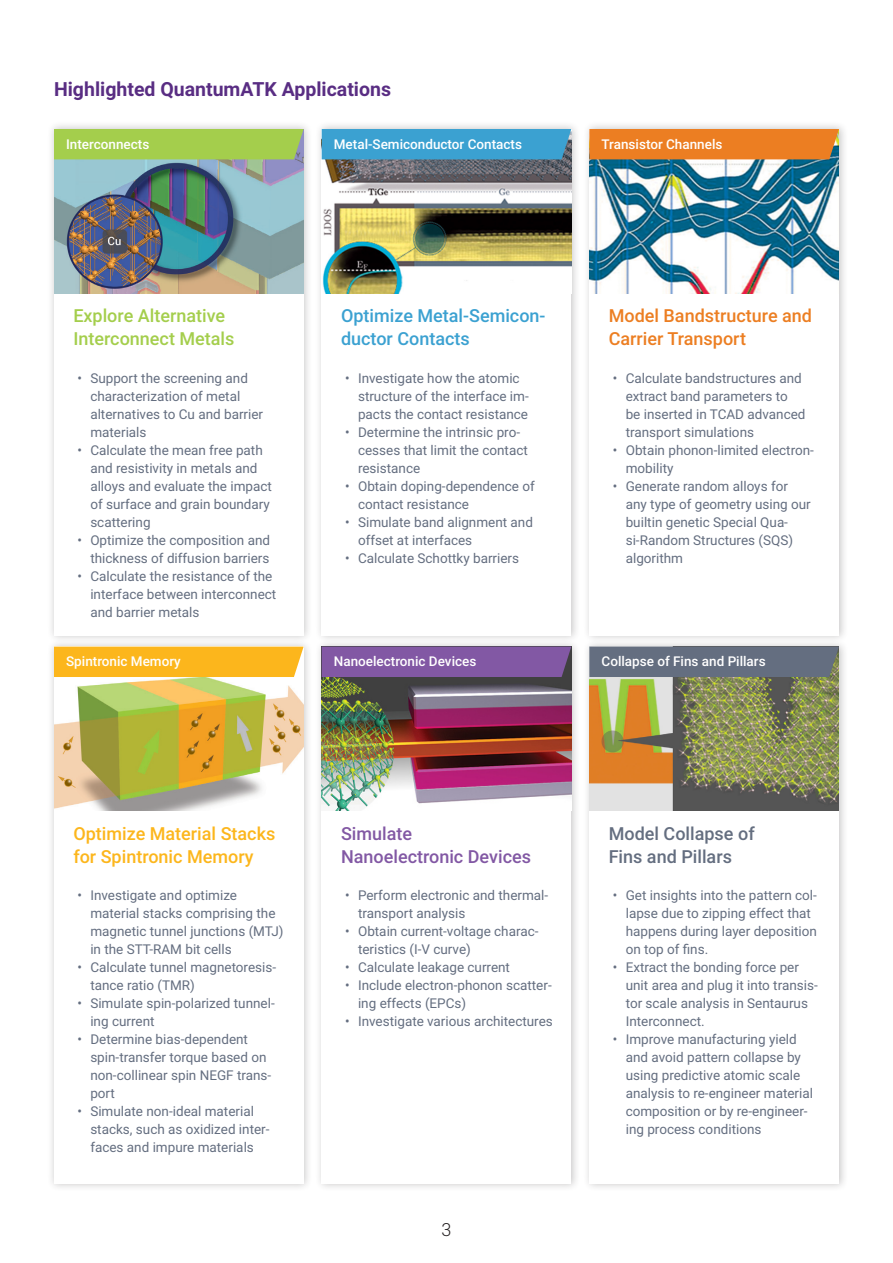
<style>
.page{position:relative;width:893px;height:1263px;background:#fff}
.page>*{position:absolute;margin:0;border:0;box-sizing:border-box;transform-origin:0 0}
.HEADING_1{font:700 19.5px "Roboto";color:#592d83}
.t1{font:500 18px "Roboto";color:#fcb61c}
.t2{font:500 18px "Roboto";color:#ec7e22}
.t3{font:500 18px "Roboto";color:#a4ce4c}
.t4{font:500 18px/22.5px "Roboto";color:#3ba1d1}
.t5{font:500 18px "Roboto";color:#646e80}
.t6{font:500 18px "Roboto";color:#8258a4}
.t7{font:300 18px "Roboto";color:#231f20}
.t8{font:13.5px/18px "Roboto";color:#646e80}
.t9{font:500 13.5px "Roboto";color:#fff}
</style>
<div class="page">
<div style="left:47px;top:121px;width:266px;height:523px;background:#231f20;opacity:.25"></div>
<div style="left:54px;top:129px;width:250px;height:506px;background:#fff"></div>
<img style="left:54px;top:159px;width:250px;height:134px">
<div style="left:54px;top:129px;width:250px;height:30px;background:#a4ce4c"></div>
<div style="left:582px;top:121px;width:266px;height:523px;background:#231f20;opacity:.25"></div>
<div style="left:589px;top:129px;width:250px;height:506px;background:#fff"></div>
<img style="left:589px;top:159px;width:250px;height:134px">
<div style="left:589px;top:129px;width:250px;height:30px;background:#ec7e22"></div>
<div style="left:314px;top:121px;width:267px;height:523px;background:#231f20;opacity:.25"></div>
<div style="left:322px;top:129px;width:249px;height:506px;background:#fff"></div>
<img style="left:322px;top:159px;width:249px;height:134px">
<div style="left:322px;top:129px;width:249px;height:30px;background:#3ba1d1"></div>
<div style="left:47px;top:639px;width:266px;height:553px;background:#231f20;opacity:.25"></div>
<div style="left:54px;top:647px;width:250px;height:537px;background:#fff"></div>
<img style="left:54px;top:677px;width:250px;height:134px">
<div style="left:54px;top:647px;width:250px;height:30px;background:#fcb61c"></div>
<div style="left:582px;top:639px;width:266px;height:553px;background:#231f20;opacity:.25"></div>
<div style="left:589px;top:647px;width:250px;height:537px;background:#fff"></div>
<img style="left:589px;top:677px;width:250px;height:134px">
<div style="left:589px;top:647px;width:250px;height:30px;background:#646e80"></div>
<div style="left:314px;top:639px;width:267px;height:553px;background:#231f20;opacity:.25"></div>
<div style="left:322px;top:647px;width:249px;height:537px;background:#fff"></div>
<img style="left:322px;top:677px;width:249px;height:134px">
<div style="left:322px;top:647px;width:249px;height:30px;background:#8258a4"></div>
<p class="HEADING_1" style="left:54px;top:75px;width:339px">Highlighted QuantumATK Applications</p>
<p class="t9" style="left:66px;top:134px;width:85px">Interconnects</p>
<p class="t9" style="left:334px;top:134px;width:190px">Metal-Semiconductor Contacts</p>
<p class="t9" style="left:601px;top:134px;width:122px">Transistor Channels</p>
<p class="t3" style="left:73px;top:303px;width:153px">Explore Alternative</p>
<p class="t3" style="left:73px;top:326px;width:163px">Interconnect Metals</p>
<p class="t4" style="left:341px;top:304px;width:206px">Optimize Metal-Semicon&shy;ductor Contacts</p>
<p class="t2" style="left:609px;top:303px;width:205px">Model Bandstructure and</p>
<p class="t2" style="left:609px;top:326px;width:139px">Carrier Transport</p>
<p class="t8" style="left:90px;top:368px;width:174px;text-indent:-13px">• Support the screening and characterization of metal alternatives to Cu and barrier materials</p>
<p class="t8" style="left:90px;top:440px;width:183px;text-indent:-13px">• Calculate the mean free path and resistivity in metals and alloys and evaluate the impact of surface and grain boundary scattering</p>
<p class="t8" style="left:78px;top:530px;width:194px;text-align:right">• Optimize the composition and thickness of diffusion barriers</p>
<p class="t8" style="left:90px;top:566px;width:187px;text-indent:-13px">• Calculate the resistance of the interface between interconnect and barrier metals</p>
<p class="t8" style="left:358px;top:368px;width:172px;text-indent:-13px">• Investigate how the atomic structure of the interface im&shy;pacts the contact resistance</p>
<p class="t8" style="left:358px;top:422px;width:171px;text-indent:-13px">• Determine the intrinsic pro&shy;cesses that limit the contact resistance</p>
<p class="t8" style="left:358px;top:476px;width:178px;text-indent:-13px">• Obtain doping-dependence of contact resistance</p>
<p class="t8" style="left:358px;top:512px;width:176px;text-indent:-13px">• Simulate band alignment and offset at interfaces</p>
<p class="t8" style="left:345px;top:548px;width:175px">• Calculate Schottky barriers</p>
<p class="t8" style="left:626px;top:368px;width:181px;text-indent:-13px">• Calculate bandstructures and extract band parameters to be inserted in TCAD advanced transport simulations</p>
<p class="t8" style="left:626px;top:440px;width:190px;text-indent:-13px">• Obtain phonon-limited electron&shy;mobility</p>
<p class="t8" style="left:626px;top:476px;width:187px;text-indent:-13px">• Generate random alloys for any type of geometry using our builtin genetic Special Qua&shy;si-Random Structures (SQS) algorithm</p>
<p class="t9" style="left:66px;top:652px;width:116px">Spintronic Memory</p>
<p class="t9" style="left:334px;top:652px;width:144px">Nanoelectronic Devices</p>
<p class="t9" style="left:601px;top:652px;width:166px">Collapse of Fins and Pillars</p>
<p class="t1" style="left:73px;top:821px;width:204px">Optimize Material Stacks</p>
<p class="t1" style="left:73px;top:843px;width:182px">for Spintronic Memory</p>
<p class="t8" style="left:90px;top:886px;width:195px;text-indent:-13px">• Investigate and optimize material stacks comprising the magnetic tunnel junctions (MTJ) in the STT-RAM bit cells</p>
<p class="t8" style="left:90px;top:958px;width:187px;text-indent:-13px">• Calculate tunnel magnetoresis&shy;tance ratio (TMR)</p>
<p class="t8" style="left:90px;top:994px;width:186px;text-indent:-13px">• Simulate spin-polarized tunnel&shy;ing current</p>
<p class="t8" style="left:90px;top:1030px;width:182px;text-indent:-13px">• Determine bias-dependent spin-transfer torque based on non-collinear spin NEGF trans&shy;port</p>
<p class="t8" style="left:90px;top:1102px;width:181px;text-indent:-13px">• Simulate non-ideal material stacks, such as oxidized inter&shy;faces and impure materials</p>
<p class="t6" style="left:341px;top:821px;width:73px">Simulate</p>
<p class="t6" style="left:341px;top:843px;width:192px">Nanoelectronic Devices</p>
<p class="t8" style="left:358px;top:886px;width:192px;text-indent:-13px">• Perform electronic and thermal&shy;transport analysis</p>
<p class="t8" style="left:358px;top:922px;width:182px;text-indent:-13px">• Obtain current-voltage charac&shy;teristics (I-V curve)</p>
<p class="t8" style="left:345px;top:958px;width:166px">• Calculate leakage current</p>
<p class="t8" style="left:358px;top:976px;width:195px;text-indent:-13px">• Include electron-phonon scatter&shy;ing effects (EPCs)</p>
<p class="t8" style="left:345px;top:1012px;width:209px">• Investigate various architectures</p>
<h2 class="t7" style="left:441px;top:1217px;width:11px">3</h2>
<p class="t5" style="left:609px;top:821px;width:147px">Model Collapse of</p>
<p class="t5" style="left:609px;top:843px;width:125px">Fins and Pillars</p>
<p class="t8" style="left:626px;top:886px;width:193px;text-indent:-13px">• Get insights into the pattern col&shy;lapse due to zipping effect that happens during layer deposition on top of fins.</p>
<p class="t8" style="left:626px;top:958px;width:194px;text-indent:-13px">• Extract the bonding force per unit area and plug it into transis&shy;tor scale analysis in Sentaurus<br>Interconnect.</p>
<p class="t8" style="left:626px;top:1030px;width:189px;text-indent:-13px">• Improve manufacturing yield and avoid pattern collapse by using predictive atomic scale analysis to re-engineer material composition or by re-engineer&shy;ing process conditions</p>
</div>
